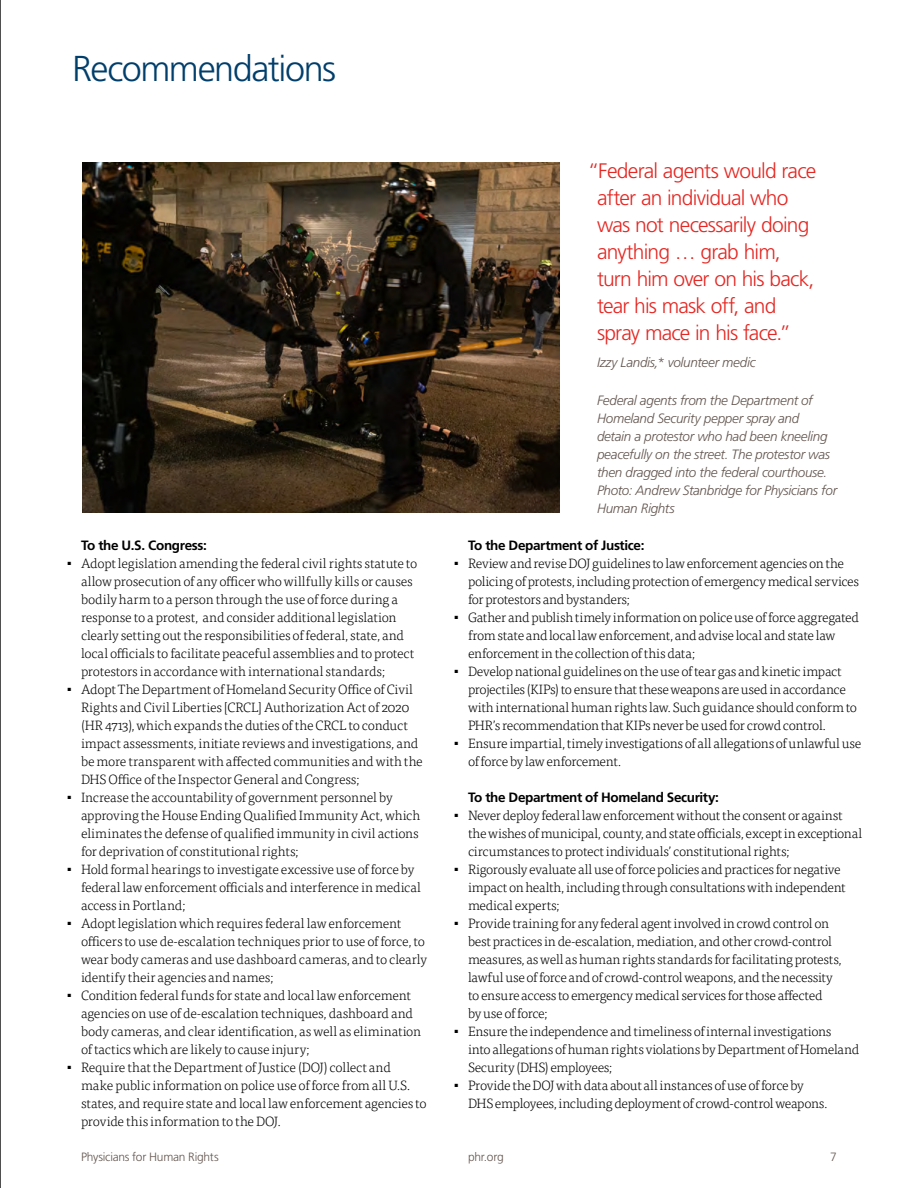
<style>
.page{position:relative;width:918px;height:1188px;background:#fff}
.page>*{position:absolute;margin:0;border:0;box-sizing:border-box;transform-origin:0 0}
.t1{font:300 36px "Frutiger LT Std";letter-spacing:-.04em;color:#003e6b}
.t2{font:300 21px/27px "Frutiger LT Std";letter-spacing:-.04em;color:#e52823}
.t3{font:300 13.5px/18px "Tisa OT";letter-spacing:-.02em;color:#000}
.t4{font:italic 300 13.5px/18px "Frutiger LT Std";letter-spacing:-.02em;color:#63554f}
.t5{font:700 13.5px "Frutiger LT Std";letter-spacing:-.025em;color:#000}
.t6{font:300 12px "Frutiger LT Std";letter-spacing:-.02em;color:#63554f}
</style>
<div class="page">
<img style="left:82px;top:162px;width:477px;height:351px">
<hr style="left:0;top:0;width:1px;height:1188px;background:#000">
<h1 class="t1" style="left:72px;top:48px;width:266px">Recommendations</h1>
<p class="t5" style="left:81px;top:538px;width:127px">To the U.S. Congress:</p>
<p class="t3" style="left:81px;top:555px;width:338px;text-indent:-14px"><sup>▪</sup> Adopt legislation amending the federal civil rights statute to allow prosecution of any officer who willfully kills or causes bodily harm to a person through the use of force during a response to a protest, and consider additional legislation clearly setting out the responsibilities of federal, state, and local officials to facilitate peaceful assemblies and to protect protestors in accordance with international standards;</p>
<p class="t3" style="left:81px;top:681px;width:343px;text-indent:-14px"><sup>▪</sup> Adopt The Department of Homeland Security Office of Civil Rights and Civil Liberties [CRCL] Authorization Act of 2020 (HR 4713), which expands the duties of the CRCL to conduct impact assessments, initiate reviews and investigations, and be more transparent with affected communities and with the DHS Office of the Inspector General and Congress;</p>
<p class="t3" style="left:81px;top:789px;width:341px;text-indent:-14px"><sup>▪</sup> Increase the accountability of government personnel by approving the House Ending Qualified Immunity Act, which eliminates the defense of qualified immunity in civil actions for deprivation of constitutional rights;</p>
<p class="t3" style="left:81px;top:861px;width:341px;text-indent:-14px"><sup>▪</sup> Hold formal hearings to investigate excessive use of force by federal law enforcement officials and interference in medical access in Portland;</p>
<p class="t3" style="left:81px;top:915px;width:348px;text-indent:-14px"><sup>▪</sup> Adopt legislation which requires federal law enforcement officers to use de-escalation techniques prior to use of force, to wear body cameras and use dashboard cameras, and to clearly identify their agencies and names;</p>
<p class="t3" style="left:81px;top:987px;width:342px;text-indent:-14px"><sup>▪</sup> Condition federal funds for state and local law enforcement agencies on use of de-escalation techniques, dashboard and body cameras, and clear identification, as well as elimination of tactics which are likely to cause injury;</p>
<p class="t3" style="left:81px;top:1059px;width:347px;text-indent:-14px"><sup>▪</sup> Require that the Department of Justice (DOJ) collect and<br>make public information on police use of force from all U.S. states, and require state and local law enforcement agencies to provide this information to the DOJ.</p>
<h2 class="t2" style="left:597px;top:157px;width:221px;text-indent:-9px">“Federal agents would race after an individual who was not necessarily doing anything … grab him, turn him over on his back, tear his mask off, and spray mace in his face.”</h2>
<p class="t4" style="left:597px;top:353px;width:160px">Izzy Landis,* volunteer medic</p>
<p class="t4" style="left:597px;top:391px;width:242px">Federal agents from the Department of Homeland Security pepper spray and<br>detain a protestor who had been kneeling peacefully on the street. The protestor was then dragged into the federal courthouse.<br>Photo: Andrew Stanbridge for Physicians for Human Rights</p>
<p class="t5" style="left:468px;top:537px;width:178px">To the Department of Justice:</p>
<p class="t3" style="left:468px;top:555px;width:393px;text-indent:-14px"><sup>▪</sup> Review and revise DOJ guidelines to law enforcement agencies on the policing of protests, including protection of emergency medical services for protestors and bystanders;</p>
<p class="t3" style="left:468px;top:609px;width:393px;text-indent:-14px"><sup>▪</sup> Gather and publish timely information on police use of force aggregated from state and local law enforcement, and advise local and state law enforcement in the collection of this data;</p>
<p class="t3" style="left:468px;top:663px;width:391px;text-indent:-14px"><sup>▪</sup> Develop national guidelines on the use of tear gas and kinetic impact projectiles (KIPs) to ensure that these weapons are used in accordance with international human rights law. Such guidance should conform to PHR’s recommendation that KIPs never be used for crowd control.</p>
<p class="t3" style="left:468px;top:735px;width:395px;text-indent:-14px"><sup>▪</sup> Ensure impartial, timely investigations of all allegations of unlawful use of force by law enforcement.</p>
<p class="t5" style="left:468px;top:790px;width:252px">To the Department of Homeland Security:</p>
<p class="t3" style="left:468px;top:807px;width:396px;text-indent:-14px"><sup>▪</sup> Never deploy federal law enforcement without the consent or against the wishes of municipal, county, and state officials, except in exceptional circumstances to protect individuals’ constitutional rights;</p>
<p class="t3" style="left:468px;top:861px;width:379px;text-indent:-14px"><sup>▪</sup> Rigorously evaluate all use of force policies and practices for negative impact on health, including through consultations with independent medical experts;</p>
<p class="t3" style="left:468px;top:915px;width:375px;text-indent:-14px"><sup>▪</sup> Provide training for any federal agent involved in crowd control on best practices in de-escalation, mediation, and other crowd-control measures, as well as human rights standards for facilitating protests, lawful use of force and of crowd-control weapons, and the necessity to ensure access to emergency medical services for those affected<br>by use of force;</p>
<p class="t3" style="left:468px;top:1023px;width:393px;text-indent:-14px"><sup>▪</sup> Ensure the independence and timeliness of internal investigations<br>into allegations of human rights violations by Department of Homeland<br>Security (DHS) employees;</p>
<p class="t3" style="left:468px;top:1077px;width:361px;text-indent:-14px"><sup>▪</sup> Provide the DOJ with data about all instances of use of force by<br>DHS employees, including deployment of crowd-control weapons.</p>
<p class="t6" style="left:81px;top:1150px;width:139px">Physicians for Human Rights</p>
<p class="t6" style="left:468px;top:1150px;width:37px">phr.org</p>
<p class="t6" style="left:830px;top:1150px;width:8px">7</p>
</div>
